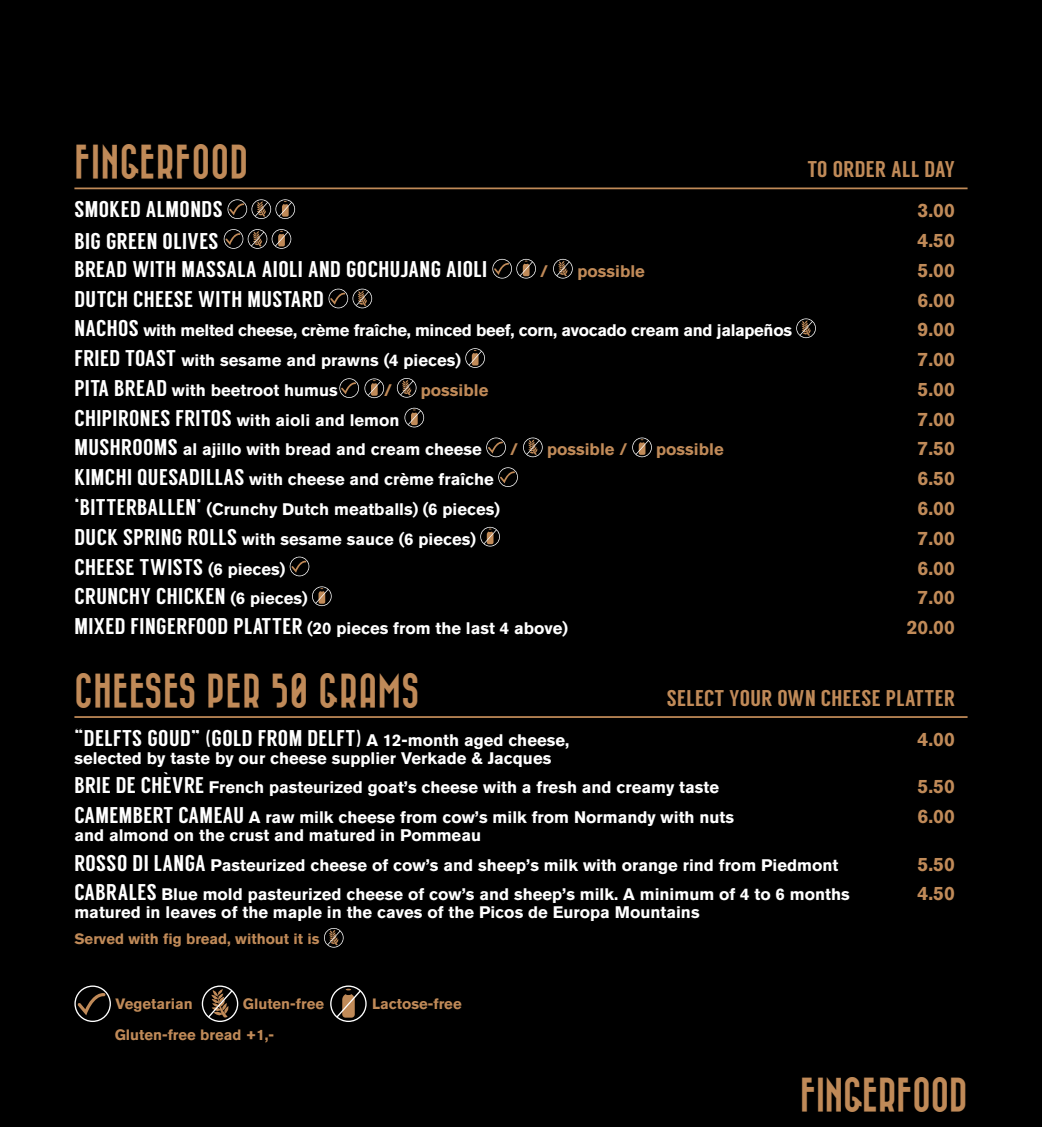
<style>
.page{position:relative;width:1042px;height:1127px;background:#fff}
.page>*{position:absolute;margin:0;border:0;box-sizing:border-box;transform-origin:0 0}
.t1{font:35px "Bazar";letter-spacing:.02em;color:#c08a58}
.t2{font:35px "Bazar";color:#c08a58}
.t3{font:22.75px "Langdon";letter-spacing:.02em;color:#fff}
.t4{font:22.75px "Langdon";letter-spacing:.02em;color:#c08a58}
.t5{font:700 19.25px "Akzidenz Grotesk BQ";color:#c08a58}
.t6{font:700 16.62px/29.8px "Akzidenz Grotesk BQ";color:#fff}
.t7{font:700 16.62px "Akzidenz Grotesk BQ";letter-spacing:-.02em;color:#fff}
.t8{font:700 16.62px "Akzidenz Grotesk BQ";color:#c08a58}
.t9{font:700 14.88px "Akzidenz Grotesk BQ";color:#c08a58}
.t10{font:700 14.88px "Akzidenz Grotesk BQ";color:#fff}
.s1{font-family:"Langdon";font-weight:400;font-size:22.75px}
.s2{font-family:"Akzidenz Grotesk BQ";font-weight:700;font-size:16.62px}
</style>
<div class="page">
<div style="left:0;top:0;width:1042px;height:1126px;background:#000"></div>
<hr style="left:74px;top:187px;width:893px;height:2px;background:#c08a58">
<hr style="left:74px;top:716px;width:893px;height:1px;background:#c08a58">
<svg style="left:227px;top:199px;width:68px;height:20px"></svg>
<svg style="left:224px;top:229px;width:67px;height:20px"></svg>
<svg style="left:492px;top:259px;width:44px;height:19px"></svg>
<svg style="left:553px;top:259px;width:20px;height:19px"></svg>
<svg style="left:328px;top:288px;width:44px;height:20px"></svg>
<svg style="left:796px;top:318px;width:20px;height:20px"></svg>
<svg style="left:465px;top:348px;width:20px;height:20px"></svg>
<svg style="left:397px;top:378px;width:19px;height:19px"></svg>
<svg style="left:404px;top:407px;width:20px;height:20px"></svg>
<svg style="left:486px;top:437px;width:20px;height:20px"></svg>
<svg style="left:523px;top:437px;width:20px;height:20px"></svg>
<svg style="left:632px;top:437px;width:20px;height:20px"></svg>
<svg style="left:498px;top:467px;width:20px;height:20px"></svg>
<svg style="left:480px;top:526px;width:20px;height:20px"></svg>
<svg style="left:290px;top:556px;width:19px;height:20px"></svg>
<svg style="left:312px;top:586px;width:20px;height:20px"></svg>
<svg style="left:324px;top:928px;width:20px;height:19px"></svg>
<svg style="left:202px;top:985px;width:36px;height:36px"></svg>
<svg style="left:330px;top:985px;width:37px;height:36px"></svg>
<svg style="left:74px;top:985px;width:37px;height:36px"></svg>
<svg style="left:339px;top:378px;width:45px;height:20px"></svg>
<h1 class="t1" style="left:74px;top:143px;width:175px">FINGERFOOD</h1>
<h2 class="t4" style="left:807px;top:156px;width:149px">TO ORDER ALL DAY</h2>
<h2 class="t3" style="left:74px;top:196px;width:150px">SMOKED ALMONDS</h2>
<p class="t5" style="left:917px;top:199px;width:39px">3.00</p>
<h2 class="t3" style="left:74px;top:227px;width:146px">BIG GREEN OLIVES</h2>
<p class="t5" style="left:917px;top:229px;width:39px">4.50</p>
<h2 class="t3" style="left:74px;top:255px;width:414px">BREAD WITH MASSALA AIOLI AND GOCHUJANG AIOLI</h2>
<p class="t8" style="left:540px;top:261px;width:9px">/</p>
<p class="t8" style="left:577px;top:261px;width:69px">possible</p>
<p class="t5" style="left:917px;top:259px;width:39px">5.00</p>
<h2 class="t3" style="left:74px;top:285px;width:251px">DUTCH CHEESE WITH MUSTARD</h2>
<p class="t5" style="left:917px;top:288px;width:39px">6.00</p>
<p class="t7" style="left:74px;top:321px;width:719px"><span class="s1">NACHOS</span> with melted cheese, crème fraîche, minced beef, corn, avocado cream and jalapeños</p>
<p class="t5" style="left:917px;top:318px;width:39px">9.00</p>
<p class="t6" style="left:74px;top:345px;width:388px"><span class="s1">FRIED TOAST</span> with sesame and prawns (4 pieces)</p>
<p class="t5" style="left:917px;top:348px;width:39px">7.00</p>
<p class="t6" style="left:74px;top:375px;width:265px"><span class="s1">PITA BREAD</span> with beetroot humus</p>
<p class="t8" style="left:384px;top:380px;width:9px">/</p>
<p class="t8" style="left:421px;top:380px;width:69px">possible</p>
<p class="t5" style="left:917px;top:378px;width:39px">5.00</p>
<p class="t6" style="left:74px;top:405px;width:327px"><span class="s1">CHIPIRONES FRITOS</span> with aioli and lemon</p>
<p class="t5" style="left:917px;top:407px;width:39px">7.00</p>
<p class="t6" style="left:74px;top:434px;width:409px"><span class="s1">MUSHROOMS</span> al ajillo with bread and cream cheese</p>
<p class="t8" style="left:510px;top:440px;width:9px">/</p>
<p class="t8" style="left:547px;top:440px;width:82px">possible /</p>
<p class="t8" style="left:656px;top:440px;width:69px">possible</p>
<p class="t5" style="left:917px;top:437px;width:39px">7.50</p>
<p class="t6" style="left:74px;top:464px;width:421px"><span class="s1">KIMCHI QUESADILLAS</span> with cheese and crème fraîche</p>
<p class="t5" style="left:917px;top:467px;width:39px">6.50</p>
<p class="t6" style="left:74px;top:494px;width:427px"><span class="s1">‘BITTERBALLEN’</span> (Crunchy Dutch meatballs) (6 pieces)</p>
<p class="t5" style="left:917px;top:497px;width:39px">6.00</p>
<p class="t6" style="left:74px;top:524px;width:403px"><span class="s1">DUCK SPRING ROLLS</span> with sesame sauce (6 pieces)</p>
<p class="t5" style="left:917px;top:526px;width:39px">7.00</p>
<h2 class="t3" style="left:74px;top:553px;width:212px">CHEESE TWISTS <span class="s2">(6 pieces)</span></h2>
<p class="t5" style="left:917px;top:556px;width:39px">6.00</p>
<h2 class="t3" style="left:74px;top:583px;width:235px">CRUNCHY CHICKEN <span class="s2">(6 pieces)</span></h2>
<p class="t5" style="left:917px;top:586px;width:39px">7.00</p>
<p class="t6" style="left:74px;top:613px;width:495px"><span class="s1">MIXED FINGERFOOD PLATTER</span> (20 pieces from the last 4 above)</p>
<p class="t5" style="left:907px;top:616px;width:50px">20.00</p>
<h1 class="t1" style="left:74px;top:672px;width:346px">CHEESES PER 50 GRAMS</h1>
<h2 class="t4" style="left:667px;top:684px;width:289px">SELECT YOUR OWN CHEESE PLATTER</h2>
<h2 class="t3" style="left:74px;top:724px;width:496px">“DELFTS GOUD” (GOLD FROM DELFT) <span class="s2">A 12-month aged cheese,</span></h2>
<p class="t5" style="left:917px;top:728px;width:39px">4.00</p>
<p class="t6" style="left:74px;top:742px;width:646px">selected by taste by our cheese supplier Verkade &amp; Jacques<br><span class="s1">BRIE DE CHEVRE</span> French pasteurized goat’s cheese with a fresh and creamy taste</p>
<p class="t10" style="left:164px;top:769px;width:6px">`</p>
<p class="t5" style="left:917px;top:775px;width:39px">5.50</p>
<p class="t6" style="left:74px;top:802px;width:661px"><span class="s1">CAMEMBERT CAMEAU</span> A raw milk cheese from cow’s milk from Normandy with nuts</p>
<p class="t5" style="left:917px;top:805px;width:39px">6.00</p>
<p class="t6" style="left:74px;top:819px;width:765px">and almond on the crust and matured in Pommeau<br><span class="s1">ROSSO DI LANGA</span> Pasteurized cheese of cow’s and sheep’s milk with orange rind from Piedmont</p>
<p class="t5" style="left:917px;top:852px;width:39px">5.50</p>
<p class="t6" style="left:74px;top:879px;width:777px"><span class="s1">CABRALES</span> Blue mold pasteurized cheese of cow’s and sheep’s milk. A minimum of 4 to 6 months</p>
<p class="t5" style="left:917px;top:882px;width:39px">4.50</p>
<p class="t6" style="left:74px;top:896px;width:627px">matured in leaves of the maple in the caves of the Picos de Europa Mountains</p>
<p class="t9" style="left:74px;top:930px;width:247px">Served with fig bread, without it is</p>
<p class="t9" style="left:116px;top:995px;width:79px">Vegetarian</p>
<p class="t9" style="left:243px;top:995px;width:83px">Gluten-free</p>
<p class="t9" style="left:372px;top:995px;width:91px">Lactose-free</p>
<p class="t9" style="left:115px;top:1026px;width:161px">Gluten-free bread +1,-</p>
<h1 class="t2" style="left:800px;top:1076px;width:169px">FINGERFOOD</h1>
</div>
